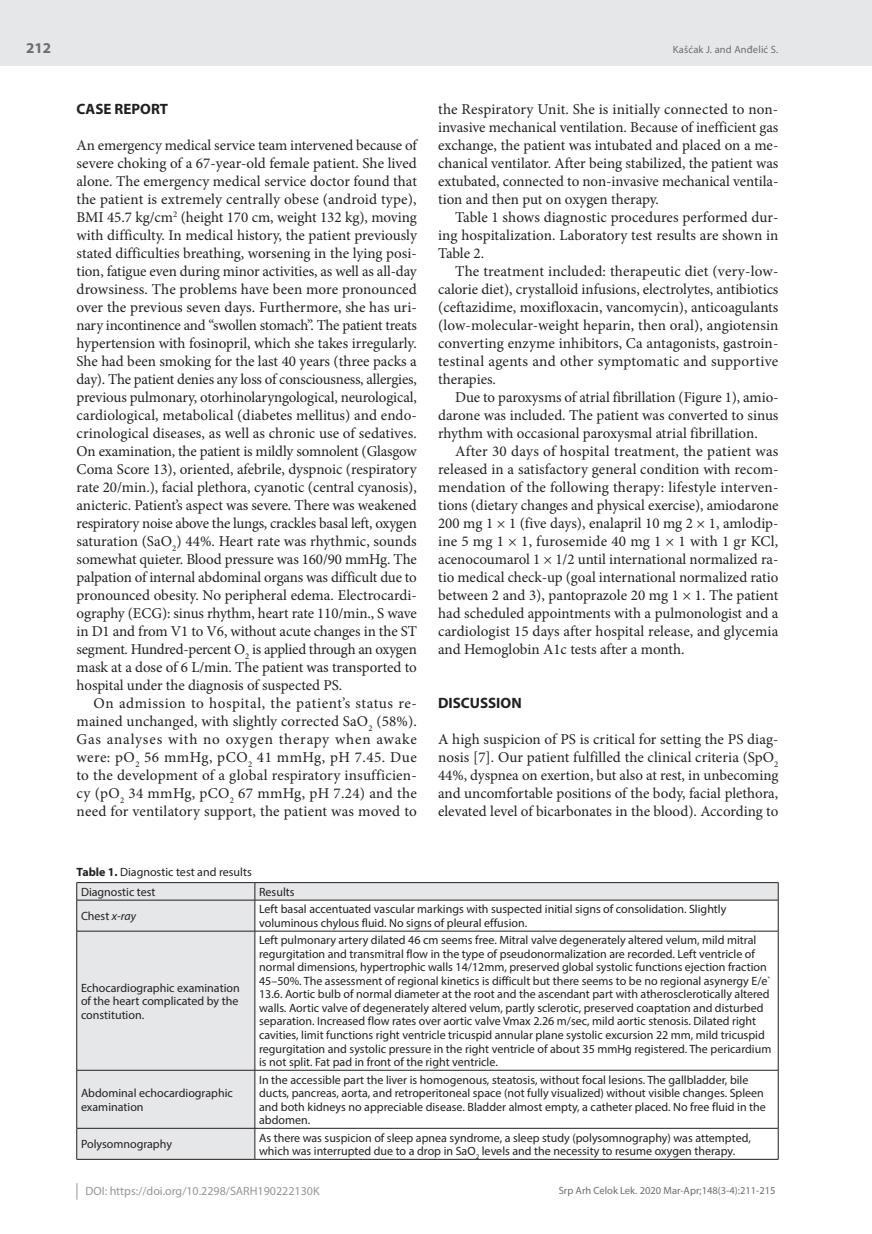
<style>
.page{position:relative;width:872px;height:1234px;background:#fff}
.page>*{position:absolute;margin:0;border:0;box-sizing:border-box;transform-origin:0 0}
.t1{font:15px/18px "Minion Pro";color:#231f20;text-align:justify}
.t2{font:700 15px "Myriad Pro";color:#231f20}
.t3{font:700 15px "Myriad Pro";color:#6c6d70}
.t4{font:12px/13.5px "Myriad Pro";color:#231f20}
.t5{font:12px "Myriad Pro";color:#939598}
.t6{font:10.5px "Myriad Pro";color:#6c6d70}
.s1{font-weight:700}
.s2{font-style:italic}
</style>
<div class="page">
<div style="left:0;top:0;width:872px;height:66px;background:#e6e7e9"></div>
<svg style="left:77px;top:1183px;width:1px;height:16px"></svg>
<svg style="left:77px;top:883px;width:701px;height:275px"></svg>
<hr style="left:77px;top:882px;width:178px;height:1px;background:#231f20">
<svg style="left:76px;top:882px;width:1px;height:17px"></svg>
<hr style="left:255px;top:882px;width:523px;height:1px;background:#231f20">
<svg style="left:255px;top:882px;width:1px;height:17px"></svg>
<svg style="left:778px;top:882px;width:1px;height:17px"></svg>
<hr style="left:77px;top:899px;width:178px;height:1px;background:#231f20">
<hr style="left:76px;top:900px;width:1px;height:30px;background:#231f20">
<hr style="left:255px;top:899px;width:523px;height:1px;background:#231f20">
<hr style="left:255px;top:900px;width:1px;height:30px;background:#231f20">
<hr style="left:778px;top:900px;width:1px;height:30px;background:#231f20">
<hr style="left:77px;top:930px;width:178px;height:1px;background:#231f20">
<hr style="left:76px;top:931px;width:1px;height:138px;background:#231f20">
<hr style="left:255px;top:930px;width:523px;height:1px;background:#231f20">
<hr style="left:255px;top:931px;width:1px;height:138px;background:#231f20">
<hr style="left:778px;top:931px;width:1px;height:138px;background:#231f20">
<hr style="left:77px;top:1069px;width:178px;height:1px;background:#231f20">
<hr style="left:76px;top:1070px;width:1px;height:57px;background:#231f20">
<hr style="left:255px;top:1069px;width:523px;height:1px;background:#231f20">
<hr style="left:255px;top:1070px;width:1px;height:57px;background:#231f20">
<hr style="left:778px;top:1070px;width:1px;height:57px;background:#231f20">
<hr style="left:77px;top:1127px;width:178px;height:1px;background:#231f20">
<hr style="left:76px;top:1128px;width:1px;height:30px;background:#231f20">
<hr style="left:255px;top:1127px;width:523px;height:1px;background:#231f20">
<hr style="left:255px;top:1128px;width:1px;height:30px;background:#231f20">
<hr style="left:778px;top:1128px;width:1px;height:30px;background:#231f20">
<hr style="left:77px;top:1158px;width:178px;height:1px;background:#231f20">
<hr style="left:255px;top:1158px;width:523px;height:1px;background:#231f20">
<p class="t3" style="left:26px;top:38px;width:26px">212</p>
<p class="t2" style="left:77px;top:99px;width:93px">CASE REPORT</p>
<p class="t1" style="left:77px;top:136px;width:342px">An emergency medical service team intervened because of severe choking of a 67-year-old female patient. She lived alone. The emergency medical service doctor found that the patient is extremely centrally obese (android type), BMI 45.7 kg/cm<sup>2</sup> (height 170 cm, weight 132 kg), moving with difficulty. In medical history, the patient previously stated difficulties breathing, worsening in the lying posi&shy;tion, fatigue even during minor activities, as well as all-day drowsiness. The problems have been more pronounced over the previous seven days. Furthermore, she has uri&shy;nary incontinence and “swollen stomach”. The patient treats hypertension with fosinopril, which she takes irregularly.<br>She had been smoking for the last 40 years (three packs a day). The patient denies any loss of consciousness, allergies, previous pulmonary, otorhinolaryngological, neurological, cardiological, metabolical (diabetes mellitus) and endo&shy;crinological diseases, as well as chronic use of sedatives.<br>On examination, the patient is mildly somnolent (Glasgow Coma Score 13), oriented, afebrile, dyspnoic (respiratory rate 20/min.), facial plethora, cyanotic (central cyanosis), anicteric. Patient’s aspect was severe. There was weakened respiratory noise above the lungs, crackles basal left, oxygen saturation (SaO<sub>2</sub>) 44%. Heart rate was rhythmic, sounds somewhat quieter. Blood pressure was 160/90 mmHg. The palpation of internal abdominal organs was difficult due to pronounced obesity. No peripheral edema. Electrocardi&shy;ography (ECG): sinus rhythm, heart rate 110/min., S wave in D1 and from V1 to V6, without acute changes in the ST segment. Hundred-percent O<sub>2</sub> is applied through an oxygen mask at a dose of 6 L/min. The patient was transported to hospital under the diagnosis of suspected PS.</p>
<p class="t1" style="left:77px;top:694px;width:342px;text-indent:17px">On admission to hospital, the patient’s status re&shy;mained unchanged, with slightly corrected SaO<sub>2</sub> (58%).<br>Gas analyses with no oxygen therapy when awake were: pO<sub>2</sub> 56 mmHg, pCO<sub>2</sub> 41 mmHg, pH 7.45. Due to the development of a global respiratory insufficien&shy;cy (pO<sub>2</sub> 34 mmHg, pCO<sub>2</sub> 67 mmHg, pH 7.24) and the need for ventilatory support, the patient was moved to</p>
<p class="t4" style="left:81px;top:862px;width:172px;line-height:19.5px;text-indent:-4px"><span class="s1">Table 1.</span> Diagnostic test and results<br>Diagnostic test</p>
<p class="t4" style="left:259px;top:884px;width:37px">Results</p>
<p class="t6" style="left:673px;top:43px;width:107px">Kašćak J. and Anđelić S.</p>
<p class="t1" style="left:438px;top:100px;width:342px">the Respiratory Unit. She is initially connected to non&shy;invasive mechanical ventilation. Because of inefficient gas exchange, the patient was intubated and placed on a me&shy;chanical ventilator. After being stabilized, the patient was extubated, connected to non-invasive mechanical ventila&shy;tion and then put on oxygen therapy.</p>
<p class="t1" style="left:438px;top:208px;width:342px;text-indent:17px">Table 1 shows diagnostic procedures performed dur&shy;ing hospitalization. Laboratory test results are shown in Table 2.</p>
<p class="t1" style="left:438px;top:262px;width:342px;text-indent:17px">The treatment included: therapeutic diet (very-low&shy;calorie diet), crystalloid infusions, electrolytes, antibiotics (ceftazidime, moxifloxacin, vancomycin), anticoagulants (low-molecular-weight heparin, then oral), angiotensin converting enzyme inhibitors, Ca antagonists, gastroin&shy;testinal agents and other symptomatic and supportive therapies.</p>
<p class="t1" style="left:438px;top:388px;width:342px;text-indent:17px">Due to paroxysms of atrial fibrillation (Figure 1), amio&shy;darone was included. The patient was converted to sinus rhythm with occasional paroxysmal atrial fibrillation.</p>
<p class="t1" style="left:438px;top:442px;width:342px;text-indent:17px">After 30 days of hospital treatment, the patient was released in a satisfactory general condition with recom&shy;mendation of the following therapy: lifestyle interven&shy;tions (dietary changes and physical exercise), amiodarone 200 mg 1 × 1 (five days), enalapril 10 mg 2 × 1, amlodip&shy;ine 5 mg 1 × 1, furosemide 40 mg 1 × 1 with 1 gr KCl, acenocoumarol 1 × 1/2 until international normalized ra&shy;tio medical check-up (goal international normalized ratio between 2 and 3), pantoprazole 20 mg 1 × 1. The patient had scheduled appointments with a pulmonologist and a cardiologist 15 days after hospital release, and glycemia and Hemoglobin A1c tests after a month.</p>
<p class="t2" style="left:438px;top:693px;width:85px">DISCUSSION</p>
<p class="t1" style="left:438px;top:730px;width:342px">A high suspicion of PS is critical for setting the PS diag&shy;nosis [7]. Our patient fulfilled the clinical criteria (SpO<sub>2<br></sub>44%, dyspnea on exertion, but also at rest, in unbecoming and uncomfortable positions of the body, facial plethora, elevated level of bicarbonates in the blood). According to</p>
<p class="t4" style="left:81px;top:908px;width:57px">Chest <span class="s2">x-ray</span></p>
<p class="t4" style="left:259px;top:902px;width:469px">Left basal accentuated vascular markings with suspected initial signs of consolidation. Slightly voluminous chylous fluid. No signs of pleural effusion.</p>
<p class="t4" style="left:81px;top:980px;width:160px;text-align:justify">Echocardiographic examination of the heart complicated by the constitution.</p>
<p class="t4" style="left:81px;top:1085px;width:153px">Abdominal echocardiographic examination</p>
<p class="t4" style="left:259px;top:933px;width:514px">Left pulmonary artery dilated 46 cm seems free. Mitral valve degenerately altered velum, mild mitral regurgitation and transmitral flow in the type of pseudonormalization are recorded. Left ventricle of normal dimensions, hypertrophic walls 14/12mm, preserved global systolic functions ejection fraction 45–50%. The assessment of regional kinetics is difficult but there seems to be no regional asynergy E/e` 13.6. Aortic bulb of normal diameter at the root and the ascendant part with atherosclerotically altered walls. Aortic valve of degenerately altered velum, partly sclerotic, preserved coaptation and disturbed separation. Increased flow rates over aortic valve Vmax 2.26 m/sec, mild aortic stenosis. Dilated right cavities, limit functions right ventricle tricuspid annular plane systolic excursion 22 mm, mild tricuspid regurgitation and systolic pressure in the right ventricle of about 35 mmHg registered. The pericardium is not split. Fat pad in front of the right ventricle.</p>
<p class="t4" style="left:259px;top:1072px;width:508px">In the accessible part the liver is homogenous, steatosis, without focal lesions. The gallbladder, bile ducts, pancreas, aorta, and retroperitoneal space (not fully visualized) without visible changes. Spleen and both kidneys no appreciable disease. Bladder almost empty, a catheter placed. No free fluid in the abdomen.</p>
<p class="t4" style="left:81px;top:1137px;width:92px">Polysomnography</p>
<p class="t4" style="left:259px;top:1130px;width:493px">As there was suspicion of sleep apnea syndrome, a sleep study (polysomnography) was attempted, which was interrupted due to a drop in SaO<sub>2</sub> levels and the necessity to resume oxygen therapy.</p>
<p class="t5" style="left:86px;top:1183px;width:235px">DOI: https://doi.org/10.2298/SARH190222130K</p>
<p class="t6" style="left:559px;top:1184px;width:218px">Srp Arh Celok Lek. 2020 Mar-Apr;148(3-4):211-215</p>
</div>
